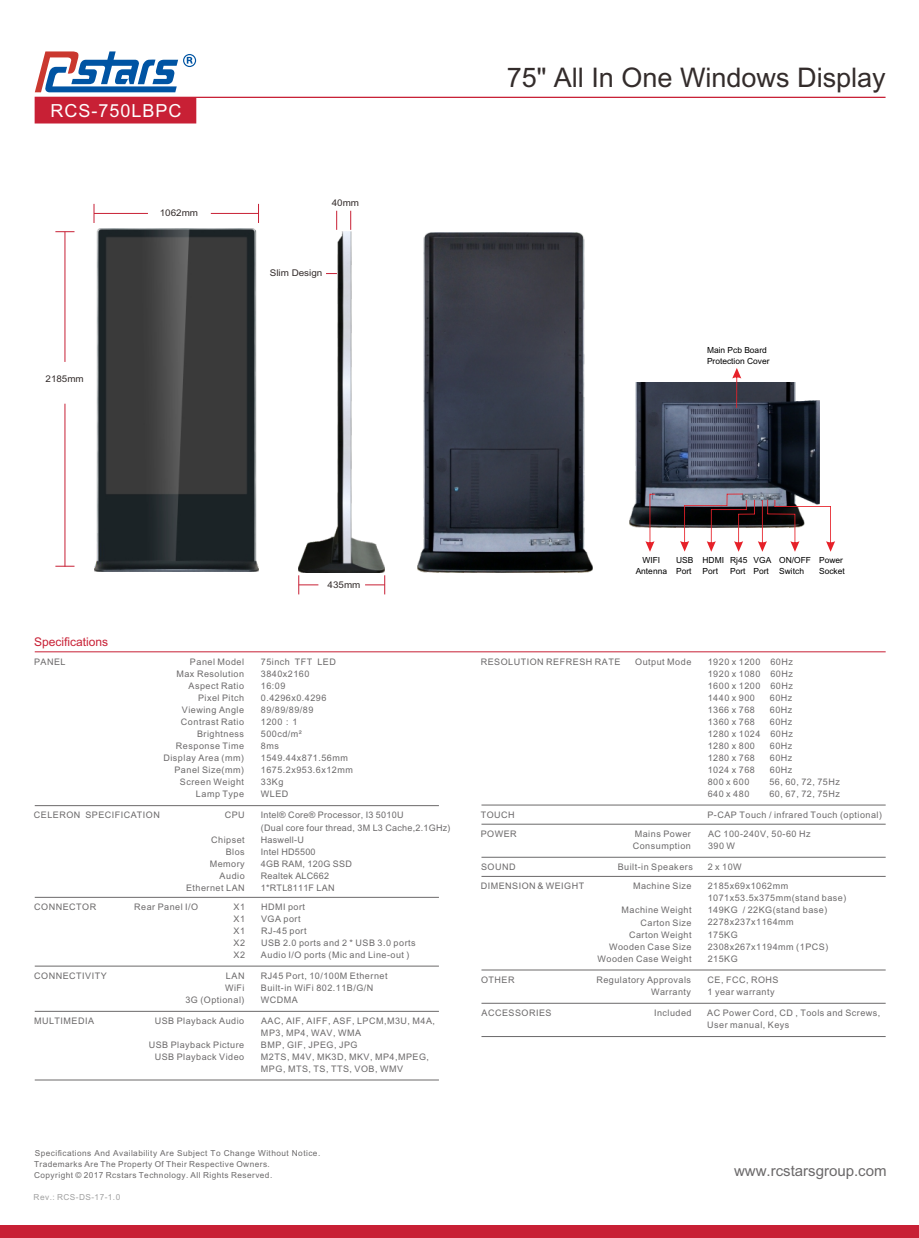
<style>
.page{position:relative;width:919px;height:1238px;background:#fff}
.page>*{position:absolute;margin:0;border:0;box-sizing:border-box;transform-origin:0 0}
.t1{font:27px "Arial Unicode MS";color:#332c2b}
.t2{font:18px "Arial";letter-spacing:.055em;color:#fefefe}
.t3{font:15px "Arial Unicode MS";color:#6b696a}
.t4{font:12px "Arial Unicode MS";color:#c82035}
.t5{font:9.3px "Arial Unicode MS";color:#332c2b;scale:1.06 1}
.t6{font:9px/12px "Arial Unicode MS";letter-spacing:.055em;color:#6b696a}
.t7{font:9px/12px "Arial Unicode MS";letter-spacing:.03em;color:#6b696a}
.t8{font:9px "Arial";letter-spacing:.055em;color:#6b696a}
.t9{font:8.4px/11.2px "Arial Unicode MS";color:#000}
.t10{font:8.25px/11.1px "Arial Unicode MS";letter-spacing:.055em;color:#6b696a}
.t11{font:8.25px "Arial Unicode MS";letter-spacing:.055em;color:#a1a1a1}
.s1{font-family:"Arial"}
</style>
<div class="page">
<div style="left:0;top:1225px;width:918px;height:12px;background:#c82035"></div>
<svg style="left:35px;top:51px;width:850px;height:72px"></svg>
<svg style="left:55px;top:231px;width:19px;height:1px"></svg>
<svg style="left:55px;top:566px;width:19px;height:1px"></svg>
<hr style="left:65px;top:232px;width:1px;height:130px;background:#c82035">
<hr style="left:65px;top:403px;width:1px;height:163px;background:#c82035">
<svg style="left:94px;top:204px;width:1px;height:19px"></svg>
<hr style="left:94px;top:213px;width:54px;height:1px;background:#c82035">
<svg style="left:258px;top:204px;width:1px;height:19px"></svg>
<hr style="left:211px;top:213px;width:47px;height:1px;background:#c82035">
<img style="left:299px;top:231px;width:85px;height:341px">
<svg style="left:336px;top:211px;width:1px;height:19px"></svg>
<svg style="left:350px;top:211px;width:1px;height:19px"></svg>
<svg style="left:298px;top:575px;width:20px;height:19px"></svg>
<svg style="left:365px;top:575px;width:20px;height:19px"></svg>
<img style="left:94px;top:228px;width:164px;height:344px">
<hr style="left:35px;top:651px;width:850px;height:1px;background:#c82035">
<hr style="left:35px;top:805px;width:404px;height:1px;background:#6b696a">
<hr style="left:481px;top:823px;width:404px;height:1px;background:#6b696a">
<hr style="left:481px;top:804px;width:404px;height:1px;background:#6b696a">
<hr style="left:481px;top:856px;width:404px;height:1px;background:#6b696a">
<hr style="left:481px;top:876px;width:404px;height:1px;background:#6b696a">
<hr style="left:481px;top:969px;width:404px;height:1px;background:#6b696a">
<hr style="left:481px;top:1002px;width:404px;height:1px;background:#6b696a">
<hr style="left:481px;top:1036px;width:404px;height:1px;background:#6b696a">
<img style="left:417px;top:233px;width:175px;height:339px">
<img style="left:629px;top:383px;width:190px;height:144px">
<svg style="left:732px;top:368px;width:9px;height:40px"></svg>
<svg style="left:645px;top:494px;width:9px;height:57px"></svg>
<svg style="left:680px;top:493px;width:155px;height:58px"></svg>
<hr style="left:35px;top:896px;width:404px;height:1px;background:#6b696a">
<hr style="left:35px;top:965px;width:404px;height:1px;background:#6b696a">
<hr style="left:35px;top:1010px;width:404px;height:1px;background:#6b696a">
<hr style="left:35px;top:1079px;width:404px;height:1px;background:#6b696a">
<h2 class="t2" style="left:50px;top:104px;width:133px">RCS-750LBPC</h2>
<p class="t5" style="left:46px;top:375px;width:38px">2185mm</p>
<p class="t5" style="left:160px;top:209px;width:38px">1062mm</p>
<p class="t5" style="left:332px;top:199px;width:27px">40mm</p>
<p class="t5" style="left:270px;top:269px;width:51px">Slim Design</p>
<h1 class="t1" style="left:506px;top:67px;width:380px"><span class="s1">75</span>" All In One Windows Display</h1>
<p class="t9" style="left:707px;top:345px;width:64px">Main Pcb Board<br>Protection Cover</p>
<p class="t5" style="left:327px;top:581px;width:32px">435mm</p>
<p class="t9" style="left:676px;top:555px;width:19px">USB<br>Port</p>
<p class="t9" style="left:819px;top:555px;width:27px">Power<br>Socket</p>
<p class="t9" style="left:635px;top:555px;width:33px;text-align:center">WIFI<br>Antenna</p>
<p class="t9" style="left:753px;top:555px;width:19px">VGA<br>Port</p>
<p class="t9" style="left:702px;top:555px;width:23px">HDMI<br>Port</p>
<p class="t9" style="left:730px;top:555px;width:19px">Rj45<br>Port</p>
<p class="t9" style="left:779px;top:555px;width:33px">ON/OFF<br>Switch</p>
<h3 class="t4" style="left:34px;top:637px;width:76px">Specifications</h3>
<p class="t6" style="left:34px;top:656px;width:33px">PANEL</p>
<p class="t6" style="left:163px;top:656px;width:82px;text-align:right">Panel Model<br>Max Resolution<br>Aspect Ratio<br>Pixel Pitch<br>Viewing Angle<br>Contrast Ratio<br>Brightness<br>Response Time<br>Display Area (mm)<br>Panel Size(mm)<br>Screen Weight<br>Lamp Type</p>
<p class="t6" style="left:261px;top:656px;width:94px">75inch TFT LED<br>3840x2160<br>16:09<br>0.4296x0.4296<br>89/89/89/89<br>1200：1<br>500cd/m²<br>8ms<br>1549.44x871.56mm<br>1675.2x953.6x12mm<br>33Kg<br>WLED</p>
<p class="t6" style="left:480px;top:656px;width:141px">RESOLUTION REFRESH RATE</p>
<p class="t6" style="left:707px;top:656px;width:87px;text-align:justify">1920 x 1200 60Hz 1920 x 1080 60Hz 1600 x 1200 60Hz 1440 x 900</p>
<p class="t6" style="left:635px;top:656px;width:58px">Output Mode</p>
<p class="t6" style="left:769px;top:692px;width:24px">60Hz</p>
<p class="t6" style="left:707px;top:704px;width:49px">1366 x 768</p>
<p class="t6" style="left:769px;top:704px;width:24px">60Hz</p>
<p class="t6" style="left:707px;top:716px;width:49px">1360 x 768</p>
<p class="t6" style="left:707px;top:716px;width:87px;text-align:justify;text-indent:62px">60Hz 1280 x 1024 60Hz 1280 x 800</p>
<p class="t6" style="left:769px;top:740px;width:24px">60Hz</p>
<p class="t6" style="left:707px;top:752px;width:49px">1280 x 768</p>
<p class="t6" style="left:769px;top:752px;width:24px">60Hz</p>
<p class="t6" style="left:707px;top:765px;width:49px">1024 x 768</p>
<p class="t6" style="left:769px;top:765px;width:24px">60Hz</p>
<p class="t6" style="left:707px;top:777px;width:43px">800 x 600</p>
<p class="t6" style="left:769px;top:777px;width:72px">56, 60, 72, 75Hz</p>
<p class="t6" style="left:707px;top:789px;width:43px">640 x 480</p>
<p class="t6" style="left:769px;top:789px;width:72px">60, 67, 72, 75Hz</p>
<p class="t8" style="left:34px;top:811px;width:127px">CELERON SPECIFICATION</p>
<p class="t6" style="left:225px;top:810px;width:22px">CPU</p>
<p class="t6" style="left:186px;top:834px;width:60px;text-align:right">Chipset<br>Blos<br>Memory<br>Audio<br>Ethernet LAN</p>
<p class="t6" style="left:34px;top:901px;width:63px">CONNECTOR</p>
<p class="t8" style="left:134px;top:903px;width:66px">Rear Panel I/O</p>
<p class="t6" style="left:233px;top:901px;width:13px;text-align:justify">X1<br>X1<br>X1<br>X2<br>X2</p>
<p class="t7" style="left:261px;top:810px;width:144px">Intel® Core® Processor, I3 5010U</p>
<p class="t6" style="left:480px;top:810px;width:35px">TOUCH</p>
<p class="t6" style="left:707px;top:810px;width:176px">P-CAP Touch / infrared Touch (optional)</p>
<p class="t7" style="left:261px;top:822px;width:191px">(Dual core four thread, 3M L3 Cache,2.1GHz)<br>Haswell-U<br>Intel HD5500<br>4GB RAM, 120G SSD<br>Realtek ALC662<br>1*RTL8111F LAN</p>
<p class="t6" style="left:480px;top:828px;width:37px">POWER</p>
<p class="t6" style="left:632px;top:828px;width:60px">Mains Power<br>Consumption</p>
<p class="t6" style="left:481px;top:861px;width:36px">SOUND</p>
<p class="t6" style="left:617px;top:861px;width:77px">Built-in Speakers</p>
<p class="t6" style="left:707px;top:861px;width:36px">2 x 10W</p>
<p class="t6" style="left:708px;top:828px;width:104px">AC 100-240V, 50-60 Hz<br>390 W</p>
<p class="t6" style="left:480px;top:881px;width:105px">DIMENSION＆WEIGHT</p>
<p class="t6" style="left:633px;top:881px;width:60px">Machine Size</p>
<p class="t6" style="left:597px;top:905px;width:96px;text-align:right">Machine Weight<br>Carton Size<br>Carton Weight<br>Wooden Case Size<br>Wooden Case Weight</p>
<p class="t6" style="left:707px;top:880px;width:140px">2185x69x1062mm<br>1071x53.5x375mm(stand base)<br>149KG / 22KG(stand base)<br>2278x237x1164mm<br>175KG<br>2308x267x1194mm (1PCS)<br>215KG</p>
<p class="t6" style="left:261px;top:901px;width:156px">HDMI port<br>VGA port<br>RJ-45 port<br>USB 2.0 ports and 2 * USB 3.0 ports<br>Audio I/O ports (Mic and Line-out )</p>
<p class="t6" style="left:185px;top:970px;width:61px;text-align:right">LAN<br>WiFi<br>3G (Optional)</p>
<p class="t6" style="left:34px;top:970px;width:74px">CONNECTIVITY</p>
<p class="t6" style="left:261px;top:970px;width:128px">RJ45 Port, 10/100M Ethernet<br>Built-in WiFi 802.11B/G/N<br>WCDMA</p>
<p class="t6" style="left:155px;top:1015px;width:91px">USB Playback Audio</p>
<p class="t6" style="left:149px;top:1039px;width:97px;text-align:right">USB Playback Picture<br>USB Playback Video</p>
<p class="t6" style="left:34px;top:1015px;width:61px">MULTIMEDIA</p>
<p class="t6" style="left:261px;top:1015px;width:176px">AAC, AIF, AIFF, ASF, LPCM,M3U, M4A,<br>MP3, MP4, WAV, WMA<br>BMP, GIF, JPEG, JPG<br>M2TS, M4V, MK3D, MKV, MP4,MPEG,<br>MPG, MTS, TS, TTS, VOB, WMV</p>
<p class="t10" style="left:34px;top:1147px;width:288px">Specifications And Availability Are Subject To Change Without Notice.<br>Trademarks Are The Property Of Their Respective Owners.<br>Copyright © 2017 Rcstars Technology. All Rights Reserved.</p>
<p class="t11" style="left:34px;top:1193px;width:88px">Rev.: RCS-DS-17-1.0</p>
<p class="t6" style="left:481px;top:974px;width:35px">OTHER</p>
<p class="t6" style="left:596px;top:974px;width:96px;text-align:right">Regulatory Approvals<br>Warranty</p>
<p class="t6" style="left:707px;top:974px;width:73px">CE, FCC, ROHS<br>1 year warranty</p>
<p class="t6" style="left:481px;top:1007px;width:72px">ACCESSORIES</p>
<p class="t6" style="left:654px;top:1007px;width:39px">Included</p>
<p class="t6" style="left:707px;top:1007px;width:175px">AC Power Cord, CD , Tools and Screws,<br>User manual, Keys</p>
<h3 class="t3" style="left:734px;top:1165px;width:154px">www.rcstarsgroup.com</h3>
</div>
